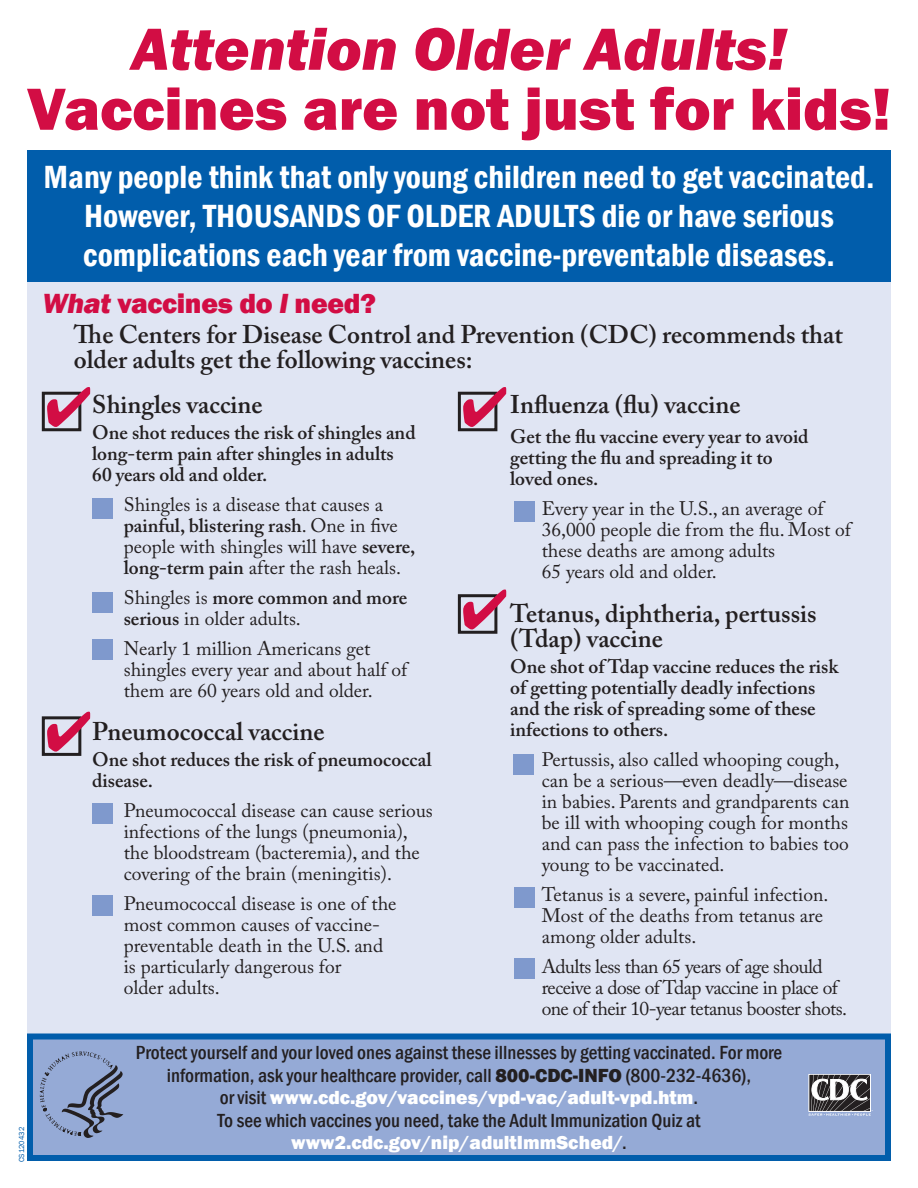
<style>
.page{position:relative;width:918px;height:1188px;background:#fff}
.page>*{position:absolute;margin:0;border:0;box-sizing:border-box;transform-origin:0 0}
.Headline1__sans{font:800 61.5px "Franklin Gothic";color:#d20d44}
.Headline1__sans-2{font:italic 800 61.5px "Franklin Gothic";color:#d20d44}
.Headline2__sans{font:600 condensed 33px/39px "Franklin Gothic";color:#fff;text-align:center}
.Headline3__serif{font:800 28.5px "Franklin Gothic";letter-spacing:-.01em;color:#d20d44}
.Headline_Serif{font:600 25.5px/25.5px "Adobe Caslon Pro";color:#231f20}
.Body_Text__serif{font:600 25.5px "Adobe Caslon Pro";color:#231f20}
.Body_Text__serif-2{font:19.5px/21px "Adobe Caslon Pro";color:#231f20}
.Body_Text__serif-3{font:600 19.5px/21px "Adobe Caslon Pro";color:#231f20}
.Info_text__sans{font:500 condensed 19.5px/22.5px "Franklin Gothic";color:#231f20;text-align:center}
.Body_Text__serif-4{font:19.5px/21px "Adobe Caslon Pro";letter-spacing:-.03em;color:#231f20}
.t1{font:7.5px "Franklin Gothic";color:#015dab}
.s1{font-style:italic}
.s2{font-weight:600}
.s3{font-weight:800;font-stretch:normal}
.s4{font-weight:800;font-stretch:normal;color:#fff}
</style>
<div class="page">
<div style="left:27px;top:280px;width:864px;height:881px;background:#e0e5f3"></div>
<div style="left:27px;top:1034px;width:864px;height:127px;background:#95aad6;border:6px solid #015dab"></div>
<div style="left:27px;top:150px;width:864px;height:131px;background:#015dab"></div>
<div style="left:42px;top:392px;width:39px;height:39px;border:3px solid #231f20"></div>
<svg style="left:47px;top:387px;width:43px;height:40px"></svg>
<div style="left:92px;top:592px;width:21px;height:20px;background:#7f99cd"></div>
<div style="left:92px;top:640px;width:21px;height:20px;background:#7f99cd"></div>
<div style="left:42px;top:716px;width:39px;height:40px;border:3px solid #231f20"></div>
<svg style="left:47px;top:712px;width:43px;height:40px"></svg>
<div style="left:458px;top:392px;width:39px;height:39px;border:3px solid #231f20"></div>
<svg style="left:463px;top:387px;width:43px;height:40px"></svg>
<div style="left:92px;top:498px;width:21px;height:21px;background:#7f99cd"></div>
<div style="left:513px;top:754px;width:20px;height:21px;background:#7f99cd"></div>
<div style="left:514px;top:887px;width:20px;height:21px;background:#7f99cd"></div>
<div style="left:514px;top:958px;width:20px;height:20px;background:#7f99cd"></div>
<div style="left:92px;top:804px;width:21px;height:20px;background:#7f99cd"></div>
<div style="left:92px;top:896px;width:21px;height:20px;background:#7f99cd"></div>
<div style="left:458px;top:594px;width:39px;height:40px;border:3px solid #231f20"></div>
<svg style="left:463px;top:589px;width:43px;height:40px"></svg>
<svg style="left:40px;top:1052px;width:83px;height:86px"></svg>
<svg style="left:809px;top:1074px;width:64px;height:42px;background:#78787d"></svg>
<div style="left:514px;top:501px;width:20px;height:21px;background:#7f99cd"></div>
<p class="Headline1__sans-2" style="left:131px;top:9px;width:657px">Attention Older Adults!</p>
<p class="Headline1__sans" style="left:27px;top:69px;width:866px">Vaccines are not just for kids!</p>
<p class="Headline2__sans" style="left:44px;top:157px;width:832px">Many people think that only young children need to get vaccinated.<br>However, THOUSANDS OF OLDER ADULTS die or have serious complications each year from vaccine-preventable diseases.</p>
<p class="Headline3__serif" style="left:42px;top:285px;width:335px"><span class="s1">What</span> vaccines do <span class="s1">I</span> need?</p>
<p class="Headline_Serif" style="left:74px;top:321px;width:770px">The Centers for Disease Control and Prevention (CDC) recommends that older adults get the following vaccines:</p>
<p class="t1" style="left:17px;top:1162px;width:36px;rotate:-90deg">CS120432</p>
<p class="Headline_Serif" style="left:92px;top:392px;width:172px">Shingles vaccine</p>
<p class="Body_Text__serif-3" style="left:92px;top:422px;width:325px">One shot reduces the risk of shingles and long-term pain after shingles in adults<br>60 years old and older.</p>
<p class="Body_Text__serif-2" style="left:124px;top:494px;width:293px">Shingles is a disease that causes a <span class="s2">painful, blistering rash</span>. One in five people with shingles will have <span class="s2">severe, long-term pain</span> after the rash heals.</p>
<p class="Body_Text__serif-2" style="left:124px;top:587px;width:285px">Shingles is <span class="s2">more common and more serious</span> in older adults.</p>
<p class="Body_Text__serif-2" style="left:124px;top:638px;width:285px">Nearly 1 million Americans get shingles every year and about half of them are 60 years old and older.</p>
<p class="Headline_Serif" style="left:92px;top:719px;width:234px">Pneumococcal vaccine</p>
<p class="Body_Text__serif-3" style="left:92px;top:749px;width:341px">One shot reduces the risk of pneumococcal disease.</p>
<p class="Body_Text__serif-2" style="left:124px;top:800px;width:311px">Pneumococcal disease can cause serious infections of the lungs (pneumonia), the bloodstream (bacteremia), and the covering of the brain (meningitis).</p>
<p class="Body_Text__serif-2" style="left:124px;top:893px;width:274px">Pneumococcal disease is one of the most common causes of vaccine&shy;preventable death in the U.S. and is particularly dangerous for<br>older adults.</p>
<p class="Body_Text__serif" style="left:510px;top:390px;width:232px">Influenza (flu) vaccine</p>
<p class="Body_Text__serif-3" style="left:510px;top:426px;width:300px">Get the flu vaccine every year to avoid getting the flu and spreading it to loved ones.</p>
<p class="Body_Text__serif-2" style="left:542px;top:498px;width:311px">Every year in the U.S., an average of<br>36,000 people die from the flu. Most of these deaths are among adults<br>65 years old and older.</p>
<p class="Headline_Serif" style="left:510px;top:600px;width:308px">Tetanus, diphtheria, pertussis (Tdap) vaccine</p>
<p class="Body_Text__serif-3" style="left:510px;top:656px;width:330px">One shot of Tdap vaccine reduces the risk of getting potentially deadly infections and the risk of spreading some of these infections to others.</p>
<p class="Body_Text__serif-2" style="left:542px;top:749px;width:309px">Pertussis, also called whooping cough, can be a serious—even deadly—disease in babies. Parents and grandparents can be ill with whooping cough for months and can pass the infection to babies too young to be vaccinated.</p>
<p class="Body_Text__serif-2" style="left:542px;top:884px;width:288px">Tetanus is a severe, painful infection.<br>Most of the deaths from tetanus are among older adults.</p>
<p class="Body_Text__serif-4" style="left:542px;top:956px;width:307px">Adults less than 65 years of age should receive a dose of Tdap vaccine in place of one of their 10-year tetanus booster shots.</p>
<p class="Info_text__sans" style="left:136px;top:1041px;width:648px">Protect yourself and your loved ones against these illnesses by getting vaccinated. For more information, ask your healthcare provider, call <span class="s3">800-CDC-INFO</span> (800-232-4636),<br>or visit <span class="s4">www.cdc.gov/vaccines/vpd-vac/adult-vpd.htm</span>.<br>To see which vaccines you need, take the Adult Immunization Quiz at <span class="s4">www2.cdc.gov/nip/adultImmSched/</span>.</p>
</div>
